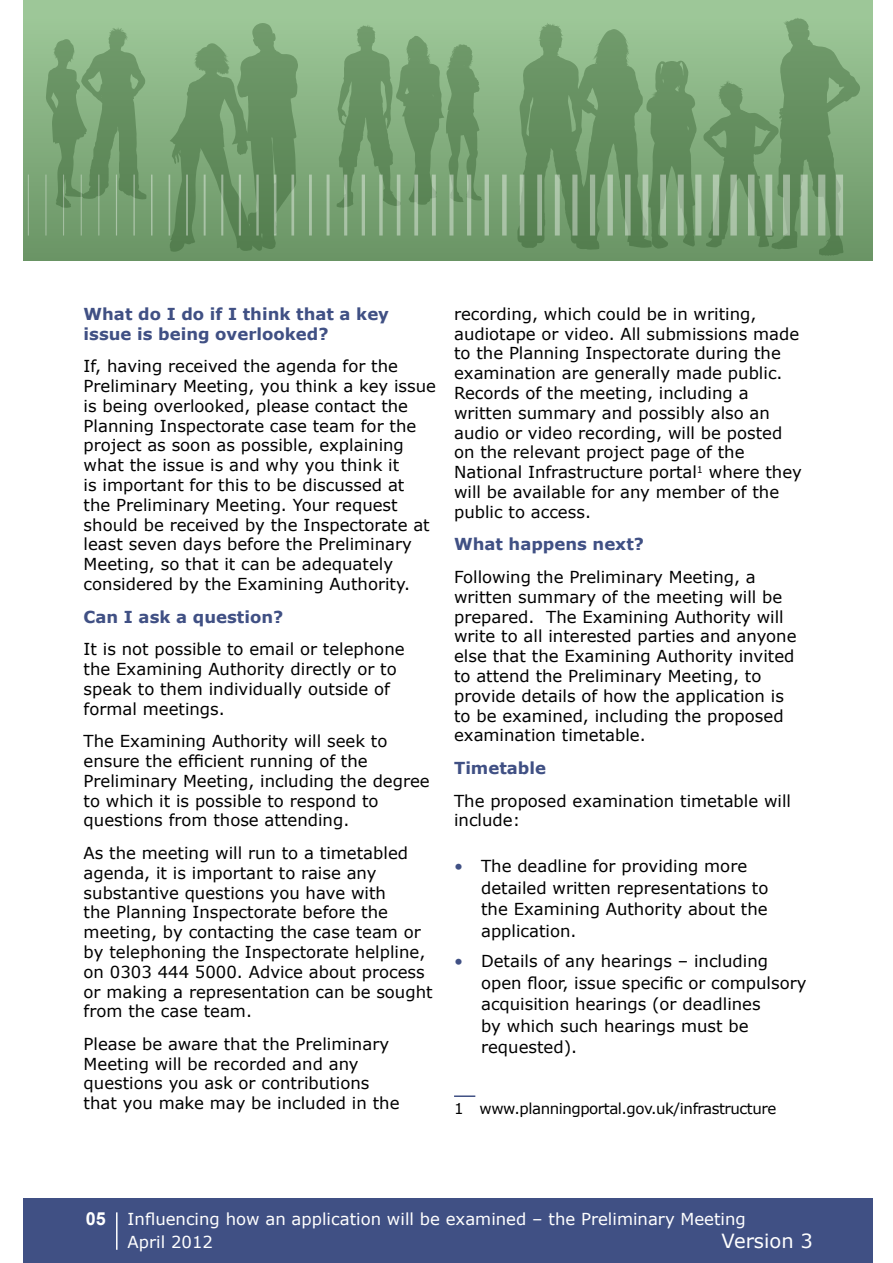
<style>
.page{position:relative;width:893px;height:1263px;background:#fff}
.page>*{position:absolute;margin:0;border:0;box-sizing:border-box;transform-origin:0 0}
.Footer_text{font:19.5px "Verdana";color:#fff}
.t1{font:700 18px "Arial";color:#fff}
.Subheading{font:16.5px/19.8px "Verdana";color:#000}
.Bullet{font:16.5px/21.6px "Verdana";color:#000}
.Subheading-2{font:700 16.5px/19.8px "Verdana";color:#405084}
.Footer_text-2{font:16.5px/23.4px "Verdana";color:#fff}
.Footnote{font:15px "Verdana";letter-spacing:-.03em;color:#000}
.s1{color:#405084}
</style>
<div class="page">
<div style="left:0;top:1199px;width:873px;height:64px;background:#405084"></div>
<hr style="left:116px;top:1212px;width:2px;height:38px;background:#fff">
<svg style="left:23px;top:0;width:850px;height:261px;background:#79a374"></svg>
<hr style="left:28px;top:175px;width:1px;height:61px;background:#fff">
<hr style="left:46px;top:175px;width:1px;height:61px;background:#fff">
<hr style="left:63px;top:175px;width:1px;height:61px;background:#fff">
<hr style="left:81px;top:175px;width:1px;height:61px;background:#fff">
<hr style="left:98px;top:175px;width:1px;height:61px;background:#fff">
<hr style="left:116px;top:175px;width:1px;height:61px;background:#fff">
<hr style="left:133px;top:175px;width:2px;height:61px;background:#fff">
<hr style="left:151px;top:175px;width:1px;height:61px;background:#fff">
<hr style="left:169px;top:175px;width:1px;height:61px;background:#fff">
<hr style="left:186px;top:175px;width:2px;height:61px;background:#fff">
<hr style="left:204px;top:175px;width:2px;height:61px;background:#fff">
<hr style="left:221px;top:175px;width:2px;height:61px;background:#fff">
<hr style="left:239px;top:175px;width:2px;height:61px;background:#fff">
<hr style="left:256px;top:175px;width:3px;height:61px;background:#fff">
<hr style="left:274px;top:175px;width:2px;height:61px;background:#fff">
<hr style="left:291px;top:175px;width:3px;height:61px;background:#fff">
<hr style="left:309px;top:175px;width:3px;height:61px;background:#fff">
<hr style="left:327px;top:175px;width:3px;height:61px;background:#fff">
<hr style="left:344px;top:175px;width:3px;height:61px;background:#fff">
<hr style="left:362px;top:175px;width:3px;height:61px;background:#fff">
<svg style="left:379px;top:175px;width:4px;height:61px"></svg>
<hr style="left:397px;top:175px;width:3px;height:61px;background:#fff">
<svg style="left:414px;top:175px;width:4px;height:61px"></svg>
<svg style="left:432px;top:175px;width:4px;height:61px"></svg>
<svg style="left:449px;top:175px;width:4px;height:61px"></svg>
<svg style="left:467px;top:175px;width:4px;height:61px"></svg>
<hr style="left:485px;top:175px;width:4px;height:61px;background:#abc5a8">
<div style="left:502px;top:175px;width:5px;height:61px;background:#abc5a8"></div>
<svg style="left:520px;top:175px;width:4px;height:61px"></svg>
<div style="left:537px;top:175px;width:5px;height:61px;background:#9ab497"></div>
<div style="left:555px;top:175px;width:5px;height:61px;background:#abc5a8"></div>
<div style="left:572px;top:175px;width:5px;height:61px;background:#9ab497"></div>
<div style="left:590px;top:175px;width:5px;height:61px;background:#9ab497"></div>
<div style="left:607px;top:175px;width:6px;height:61px;background:#abc5a8"></div>
<div style="left:625px;top:175px;width:6px;height:61px;background:#9bb498"></div>
<svg style="left:643px;top:175px;width:5px;height:61px"></svg>
<svg style="left:660px;top:175px;width:6px;height:61px"></svg>
<svg style="left:678px;top:175px;width:6px;height:61px"></svg>
<div style="left:695px;top:175px;width:6px;height:61px;background:#abc5a8"></div>
<svg style="left:713px;top:175px;width:6px;height:61px"></svg>
<svg style="left:730px;top:175px;width:7px;height:61px"></svg>
<div style="left:748px;top:175px;width:6px;height:61px;background:#9fb89c"></div>
<svg style="left:765px;top:175px;width:7px;height:61px"></svg>
<svg style="left:783px;top:175px;width:7px;height:61px"></svg>
<div style="left:801px;top:175px;width:7px;height:61px;background:#abc5a8"></div>
<svg style="left:818px;top:175px;width:7px;height:61px"></svg>
<svg style="left:836px;top:175px;width:7px;height:61px"></svg>
<div style="left:0;top:0;width:22px;height:1263px;background:#fff"></div>
<hr style="left:454px;top:1095px;width:21px;height:2px;background:#405084">
<p class="Subheading-2" style="left:84px;top:304px;width:307px">What do I do if I think that a key issue is being overlooked?</p>
<p class="Subheading" style="left:84px;top:356px;width:354px">If, having received the agenda for the Preliminary Meeting, you think a key issue is being overlooked, please contact the Planning Inspectorate case team for the project as soon as possible, explaining what the issue is and why you think it<br>is important for this to be discussed at<br>the Preliminary Meeting. Your request should be received by the Inspectorate at least seven days before the Preliminary Meeting, so that it can be adequately considered by the Examining Authority.</p>
<p class="Subheading-2" style="left:84px;top:606px;width:201px">Can I ask a question?</p>
<p class="Subheading" style="left:84px;top:639px;width:322px">It is not possible to email or telephone the Examining Authority directly or to speak to them individually outside of formal meetings.</p>
<p class="Subheading" style="left:84px;top:731px;width:348px">The Examining Authority will seek to ensure the efficient running of the Preliminary Meeting, including the degree to which it is possible to respond to questions from those attending.</p>
<p class="Subheading" style="left:84px;top:843px;width:350px">As the meeting will run to a timetabled agenda, it is important to raise any substantive questions you have with<br>the Planning Inspectorate before the meeting, by contacting the case team or by telephoning the Inspectorate helpline, on 0303 444 5000. Advice about process or making a representation can be sought from the case team.</p>
<p class="Subheading" style="left:84px;top:1034px;width:317px">Please be aware that the Preliminary Meeting will be recorded and any questions you ask or contributions that you make may be included in the</p>
<p class="Subheading" style="left:454px;top:304px;width:349px">recording, which could be in writing, audiotape or video. All submissions made to the Planning Inspectorate during the examination are generally made public.<br>Records of the meeting, including a written summary and possibly also an audio or video recording, will be posted on the relevant project page of the National Infrastructure portal<sup>1</sup> where they will be available for any member of the public to access.</p>
<p class="Subheading-2" style="left:454px;top:534px;width:191px">What happens next?</p>
<p class="Subheading" style="left:454px;top:567px;width:344px">Following the Preliminary Meeting, a written summary of the meeting will be prepared. The Examining Authority will write to all interested parties and anyone else that the Examining Authority invited to attend the Preliminary Meeting, to provide details of how the application is to be examined, including the proposed examination timetable.</p>
<p class="Subheading-2" style="left:454px;top:758px;width:93px">Timetable</p>
<p class="Subheading" style="left:454px;top:790px;width:338px">The proposed examination timetable will include:</p>
<p class="Bullet" style="left:481px;top:855px;width:289px;text-indent:-27px"><span class="s1">•</span> The deadline for providing more detailed written representations to the Examining Authority about the application.</p>
<p class="Bullet" style="left:481px;top:950px;width:327px;text-indent:-27px"><span class="s1">•</span> Details of any hearings – including open floor, issue specific or compulsory acquisition hearings (or deadlines<br>by which such hearings must be requested).</p>
<p class="Footnote" style="left:454px;top:1098px;width:324px">1 www.planningportal.gov.uk/infrastructure</p>
<p class="t1" style="left:86px;top:1207px;width:22px">05</p>
<p class="Footer_text-2" style="left:128px;top:1207px;width:620px">Influencing how an application will be examined – the Preliminary Meeting<br>April 2012</p>
<p class="Footer_text" style="left:722px;top:1228px;width:93px">Version 3</p>
</div>
